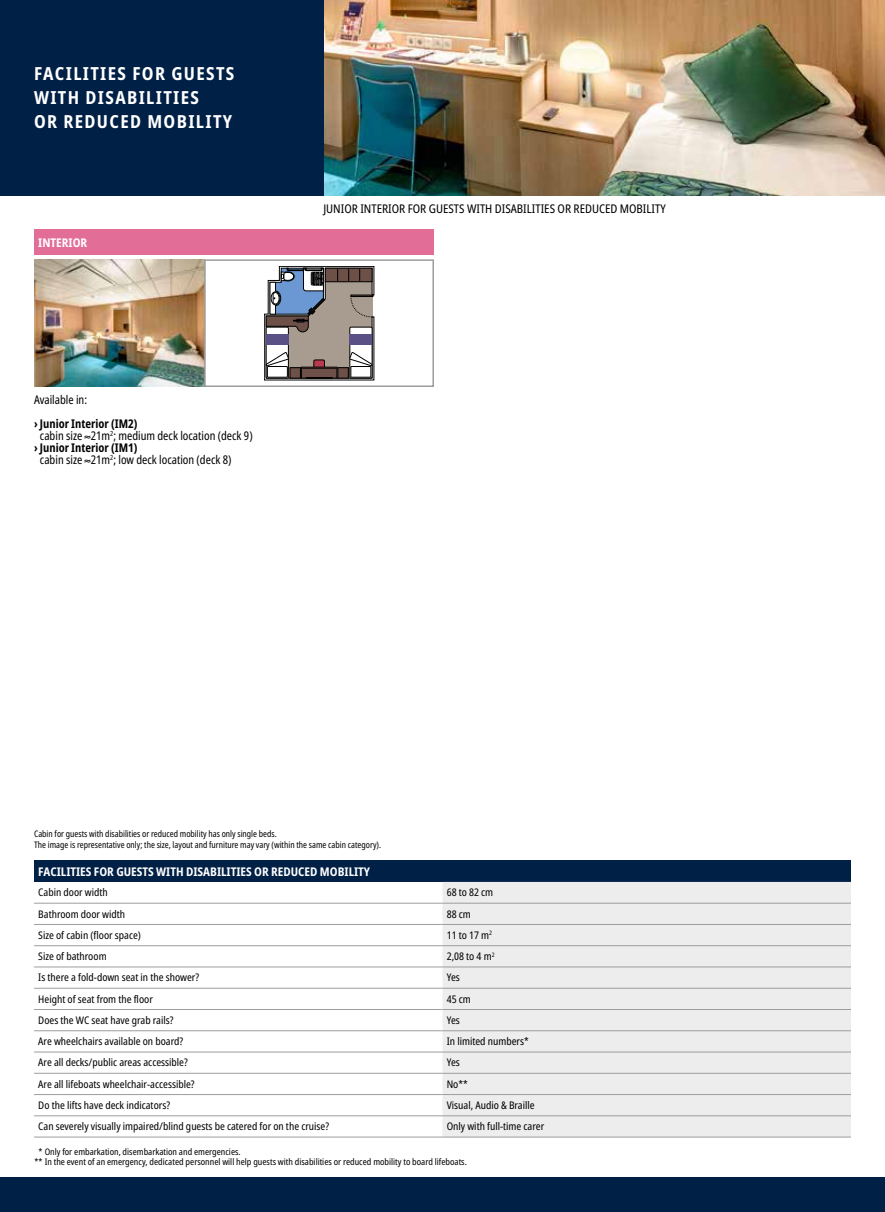
<style>
.page{position:relative;width:885px;height:1212px;background:#fff}
.page>*{position:absolute;margin:0;border:0;box-sizing:border-box;transform-origin:0 0}
.t1{font:700 condensed 18px/24px "Noto Sans";letter-spacing:.075em;color:#fff}
.t2{font:condensed 12px "Noto Sans";color:#000;scale:.95 1}
.t3{font:700 condensed 12px "Noto Sans";color:#fff}
.t4{font:condensed 12px "Noto Sans";color:#000}
.t5{font:700 condensed 12px "Noto Sans";color:#000;scale:.95 1}
.t6{font:condensed 10.5px "Noto Sans";color:#000}
.t7{font:condensed 9px/10.5px "Noto Sans";color:#000}
.t8{font:condensed 9px/10.5px "Noto Sans";color:#000;scale:.95 1}
</style>
<div class="page">
<img style="left:323px;top:0;width:561px;height:196px">
<div style="left:0;top:1178px;width:884px;height:34px;background:#002046"></div>
<img style="left:34px;top:259px;width:170px;height:128px">
<svg style="left:264px;top:266px;width:110px;height:114px"></svg>
<div style="left:204px;top:259px;width:230px;height:128px;border:2px solid #9d9d9c"></div>
<div style="left:34px;top:230px;width:400px;height:25px;background:#e26e98"></div>
<div style="left:0;top:0;width:323px;height:196px;background:#002046"></div>
<div style="left:34px;top:861px;width:816px;height:21px;background:#002046"></div>
<div style="left:442px;top:882px;width:408px;height:255px;background:#ededed"></div>
<hr style="left:34px;top:903px;width:408px;height:1px;background:#9d9d9c">
<hr style="left:442px;top:903px;width:408px;height:1px;background:#9d9d9c">
<hr style="left:34px;top:924px;width:408px;height:1px;background:#9d9d9c">
<hr style="left:442px;top:924px;width:408px;height:1px;background:#9d9d9c">
<hr style="left:34px;top:945px;width:408px;height:1px;background:#9d9d9c">
<hr style="left:442px;top:945px;width:408px;height:1px;background:#9d9d9c">
<hr style="left:34px;top:966px;width:408px;height:1px;background:#9d9d9c">
<hr style="left:442px;top:966px;width:408px;height:1px;background:#9d9d9c">
<hr style="left:34px;top:988px;width:408px;height:1px;background:#9d9d9c">
<hr style="left:442px;top:988px;width:408px;height:1px;background:#9d9d9c">
<hr style="left:34px;top:1009px;width:408px;height:1px;background:#9d9d9c">
<hr style="left:442px;top:1009px;width:408px;height:1px;background:#9d9d9c">
<hr style="left:34px;top:1030px;width:408px;height:1px;background:#9d9d9c">
<hr style="left:442px;top:1030px;width:408px;height:1px;background:#9d9d9c">
<hr style="left:34px;top:1051px;width:408px;height:1px;background:#9d9d9c">
<hr style="left:442px;top:1051px;width:408px;height:1px;background:#9d9d9c">
<hr style="left:34px;top:1073px;width:408px;height:1px;background:#9d9d9c">
<hr style="left:442px;top:1073px;width:408px;height:1px;background:#9d9d9c">
<hr style="left:34px;top:1094px;width:408px;height:1px;background:#9d9d9c">
<hr style="left:442px;top:1094px;width:408px;height:1px;background:#9d9d9c">
<hr style="left:34px;top:1115px;width:408px;height:1px;background:#9d9d9c">
<hr style="left:442px;top:1115px;width:408px;height:1px;background:#9d9d9c">
<hr style="left:34px;top:1137px;width:408px;height:1px;background:#9d9d9c">
<hr style="left:442px;top:1137px;width:408px;height:1px;background:#9d9d9c">
<h1 class="t1" style="left:34px;top:63px;width:202px">FACILITIES FOR GUESTS<br>WITH DISABILITIES<br>OR REDUCED MOBILITY</h1>
<p class="t3" style="left:38px;top:237px;width:50px">INTERIOR</p>
<p class="t2" style="left:34px;top:395px;width:57px">Available in:</p>
<p class="t5" style="left:34px;top:419px;width:110px">› Junior Interior (IM2)</p>
<p class="t2" style="left:40px;top:431px;width:225px">cabin size ≈21m<sup>2</sup>; medium deck location (deck 9)</p>
<p class="t5" style="left:34px;top:443px;width:110px">› Junior Interior (IM1)</p>
<p class="t2" style="left:40px;top:455px;width:203px">cabin size ≈21m<sup>2</sup>; low deck location (deck 8)</p>
<p class="t4" style="left:323px;top:203px;width:344px">JUNIOR INTERIOR FOR GUESTS WITH DISABILITIES OR REDUCED MOBILITY</p>
<p class="t8" style="left:34px;top:830px;width:367px">Cabin for guests with disabilities or reduced mobility has only single beds.<br>The image is representative only; the size, layout and furniture may vary (within the same cabin category).</p>
<p class="t3" style="left:38px;top:866px;width:333px">FACILITIES FOR GUESTS WITH DISABILITIES OR REDUCED MOBILITY</p>
<p class="t6" style="left:38px;top:888px;width:71px">Cabin door width</p>
<p class="t6" style="left:446px;top:888px;width:48px">68 to 82 cm</p>
<p class="t6" style="left:38px;top:909px;width:88px">Bathroom door width</p>
<p class="t6" style="left:446px;top:909px;width:26px">88 cm</p>
<p class="t6" style="left:38px;top:931px;width:104px">Size of cabin (floor space)</p>
<p class="t6" style="left:446px;top:931px;width:47px">11 to 17 m<sup>2</sup></p>
<p class="t6" style="left:38px;top:952px;width:70px">Size of bathroom</p>
<p class="t6" style="left:446px;top:952px;width:49px">2,08 to 4 m<sup>2</sup></p>
<p class="t6" style="left:38px;top:973px;width:162px">Is there a fold-down seat in the shower?</p>
<p class="t6" style="left:446px;top:973px;width:15px">Yes</p>
<p class="t6" style="left:38px;top:994px;width:116px">Height of seat from the floor</p>
<p class="t6" style="left:446px;top:994px;width:26px">45 cm</p>
<p class="t6" style="left:38px;top:1016px;width:137px">Does the WC seat have grab rails?</p>
<p class="t6" style="left:446px;top:1016px;width:15px">Yes</p>
<p class="t6" style="left:38px;top:1037px;width:146px">Are wheelchairs available on board?</p>
<p class="t6" style="left:446px;top:1037px;width:83px">In limited numbers*</p>
<p class="t6" style="left:38px;top:1058px;width:151px">Are all decks/public areas accessible?</p>
<p class="t6" style="left:446px;top:1058px;width:15px">Yes</p>
<p class="t6" style="left:38px;top:1079px;width:158px">Are all lifeboats wheelchair-accessible?</p>
<p class="t6" style="left:446px;top:1079px;width:23px">No**</p>
<p class="t6" style="left:38px;top:1101px;width:133px">Do the lifts have deck indicators?</p>
<p class="t6" style="left:446px;top:1101px;width:89px">Visual, Audio &amp; Braille</p>
<p class="t6" style="left:38px;top:1122px;width:292px">Can severely visually impaired/blind guests be catered for on the cruise?</p>
<p class="t6" style="left:446px;top:1122px;width:99px">Only with full-time carer</p>
<p class="t7" style="left:35px;top:1147px;width:434px;text-indent:4px">* Only for embarkation, disembarkation and emergencies.<br>** In the event of an emergency, dedicated personnel will help guests with disabilities or reduced mobility to board lifeboats.</p>
</div>
